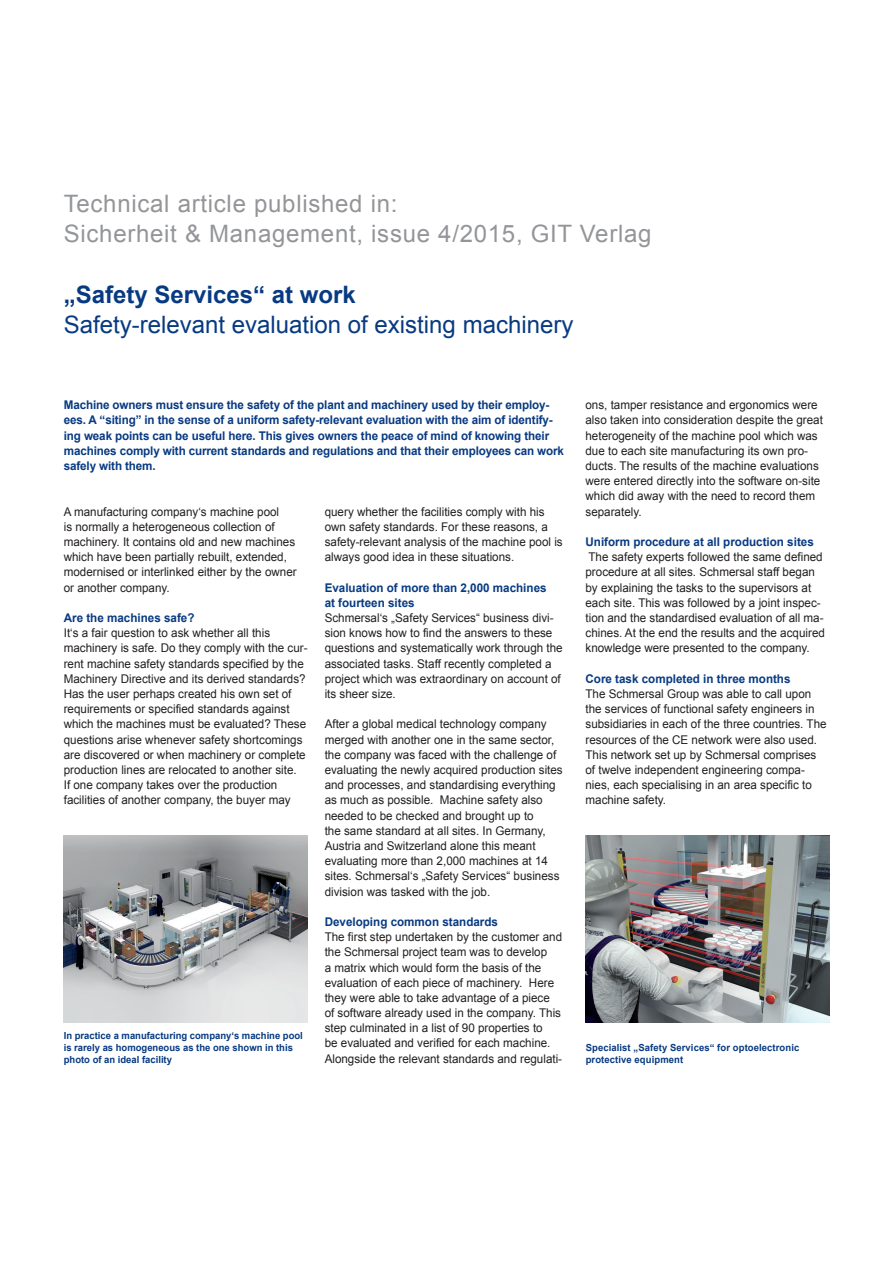
<style>
.page{position:relative;width:893px;height:1263px;background:#fff}
.page>*{position:absolute;margin:0;border:0;box-sizing:border-box;transform-origin:0 0}
.t1{font:24px/30.5px "Arial";letter-spacing:.03em;color:#939598}
.t2{font:24px "Arial";color:#083a82}
.t3{font:700 24px "Arial";color:#083a82}
.t4{font:12px/15.1px "Arial";color:#231f20}
.t5{font:700 12px/15.1px "Arial";letter-spacing:-.01em;color:#083a82}
.t6{font:700 9.75px/12px "Arial";color:#083a82}
</style>
<div class="page">
<img style="left:586px;top:836px;width:243px;height:186px">
<img style="left:64px;top:836px;width:244px;height:186px">
<h1 class="t1" style="left:64px;top:188px;width:589px">Technical article published in:<br>Sicherheit &amp; Management, issue 4/2015, GIT Verlag</h1>
<h1 class="t3" style="left:64px;top:278px;width:294px">„Safety Services“ at work</h1>
<h1 class="t2" style="left:64px;top:309px;width:511px">Safety-relevant evaluation of existing machinery</h1>
<p class="t5" style="left:64px;top:398px;width:502px">Machine owners must ensure the safety of the plant and machinery used by their employ&shy;ees. A “siting” in the sense of a uniform safety-relevant evaluation with the aim of identify&shy;ing weak points can be useful here. This gives owners the peace of mind of knowing their machines comply with current standards and regulations and that their employees can work safely with them.</p>
<p class="t4" style="left:325px;top:504px;width:240px">query whether the facilities comply with his own safety standards. For these reasons, a safety-relevant analysis of the machine pool is always good idea in these situations.</p>
<p class="t5" style="left:325px;top:580px;width:223px">Evaluation of more than 2,000 machines at fourteen sites</p>
<p class="t4" style="left:325px;top:610px;width:240px">Schmersal‘s „Safety Services“ business divi&shy;sion knows how to find the answers to these questions and systematically work through the associated tasks. Staff recently completed a project which was extraordinary on account of its sheer size.</p>
<p class="t4" style="left:325px;top:717px;width:240px">After a global medical technology company merged with another one in the same sector, the company was faced with the challenge of evaluating the newly acquired production sites and processes, and standardising everything as much as possible. Machine safety also needed to be checked and brought up to<br>the same standard at all sites. In Germany, Austria and Switzerland alone this meant evaluating more than 2,000 machines at 14 sites. Schmersal‘s „Safety Services“ business division was tasked with the job.</p>
<p class="t5" style="left:325px;top:914px;width:175px">Developing common standards</p>
<p class="t4" style="left:325px;top:929px;width:239px">The first step undertaken by the customer and the Schmersal project team was to develop<br>a matrix which would form the basis of the evaluation of each piece of machinery. Here they were able to take advantage of a piece of software already used in the company. This step culminated in a list of 90 properties to<br>be evaluated and verified for each machine.<br>Alongside the relevant standards and regulati-</p>
<p class="t4" style="left:64px;top:504px;width:234px">A manufacturing company‘s machine pool<br>is normally a heterogeneous collection of machinery. It contains old and new machines which have been partially rebuilt, extended, modernised or interlinked either by the owner or another company.</p>
<p class="t5" style="left:64px;top:611px;width:132px">Are the machines safe?</p>
<p class="t4" style="left:64px;top:625px;width:245px">It‘s a fair question to ask whether all this machinery is safe. Do they comply with the cur&shy;rent machine safety standards specified by the Machinery Directive and its derived standards?<br>Has the user perhaps created his own set of requirements or specified standards against which the machines must be evaluated? These questions arise whenever safety shortcomings are discovered or when machinery or complete production lines are relocated to another site.<br>If one company takes over the production facilities of another company, the buyer may</p>
<p class="t6" style="left:64px;top:1030px;width:241px">In practice a manufacturing company‘s machine pool is rarely as homogeneous as the one shown in this photo of an ideal facility</p>
<p class="t4" style="left:585px;top:398px;width:239px">ons, tamper resistance and ergonomics were also taken into consideration despite the great heterogeneity of the machine pool which was due to each site manufacturing its own pro&shy;ducts. The results of the machine evaluations were entered directly into the software on-site which did away with the need to record them separately.</p>
<p class="t5" style="left:585px;top:535px;width:230px">Uniform procedure at all production sites</p>
<p class="t4" style="left:585px;top:550px;width:241px">The safety experts followed the same defined procedure at all sites. Schmersal staff began by explaining the tasks to the supervisors at each site. This was followed by a joint inspec&shy;tion and the standardised evaluation of all ma&shy;chines. At the end the results and the acquired knowledge were presented to the company.</p>
<p class="t5" style="left:585px;top:671px;width:207px">Core task completed in three months</p>
<p class="t4" style="left:585px;top:686px;width:243px">The Schmersal Group was able to call upon the services of functional safety engineers in subsidiaries in each of the three countries. The resources of the CE network were also used.<br>This network set up by Schmersal comprises of twelve independent engineering compa&shy;nies, each specialising in an area specific to machine safety.</p>
<p class="t6" style="left:586px;top:1042px;width:215px">Specialist „Safety Services“ for optoelectronic protective equipment</p>
</div>
